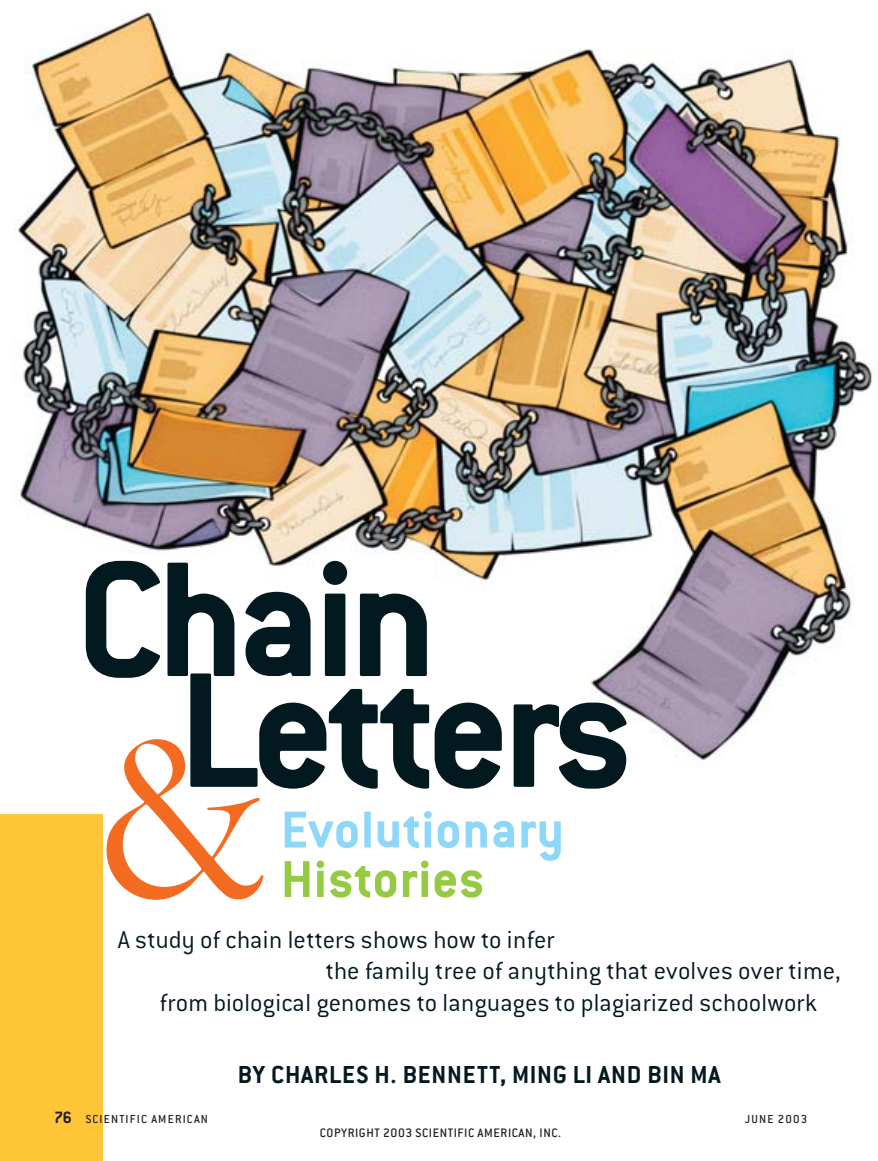
<style>
.page{position:relative;width:878px;height:1161px;background:#fff}
.page>*{position:absolute;margin:0;border:0;box-sizing:border-box;transform-origin:0 0}
.t1{font:229.2px "Eldorado Display";color:#f26b20}
.t2{font:700 180px "Conduit ITC";letter-spacing:-.035em;color:#031920}
.t3{font:700 57px "Conduit ITC";letter-spacing:.015em;color:#8dd7f8}
.t4{font:700 57px "Conduit ITC";letter-spacing:.01em;color:#96ca43}
.t5{font:300 27px "Conduit ITC";letter-spacing:.005em;color:#031920}
.t6{font:700 27px "Conduit ITC";letter-spacing:.03em;color:#031920}
.t7{font:500 13.5px "Conduit ITC";letter-spacing:.04em;color:#231f1f}
.t8{font:500 12.75px "Conduit ITC";letter-spacing:.09em;color:#231f1f}
.s1{font-weight:700;font-size:18px}
</style>
<div class="page">
<img style="left:15px;top:12px;width:862px;height:748px">
<div style="left:0;top:814px;width:102px;height:347px;background:#ffc538"></div>
<h2 class="t2" style="left:76px;top:558px;width:362px">Chain</h2>
<h2 class="t2" style="left:178px;top:669px;width:457px">Letters</h2>
<h1 class="t1" style="left:92px;top:734px;width:180px">&amp;</h1>
<h3 class="t3" style="left:281px;top:810px;width:284px">Evolutionary</h3>
<h3 class="t4" style="left:281px;top:860px;width:205px">Histories</h3>
<p class="t5" style="left:118px;top:930px;width:438px">A study of chain letters shows how to infer</p>
<p class="t5" style="left:326px;top:961px;width:516px">the family tree of anything that evolves over time,</p>
<p class="t5" style="left:160px;top:993px;width:659px">from biological genomes to languages to plagiarized schoolwork</p>
<p class="t6" style="left:238px;top:1065px;width:484px">BY CHARLES H. BENNETT, MING LI AND BIN MA</p>
<p class="t8" style="left:54px;top:1114px;width:155px"><span class="s1">76</span> SCIENTIFIC AMERICAN</p>
<p class="t8" style="left:745px;top:1114px;width:64px">JUNE 2003</p>
<p class="t7" style="left:320px;top:1128px;width:243px">COPYRIGHT 2003 SCIENTIFIC AMERICAN, INC.</p>
</div>
